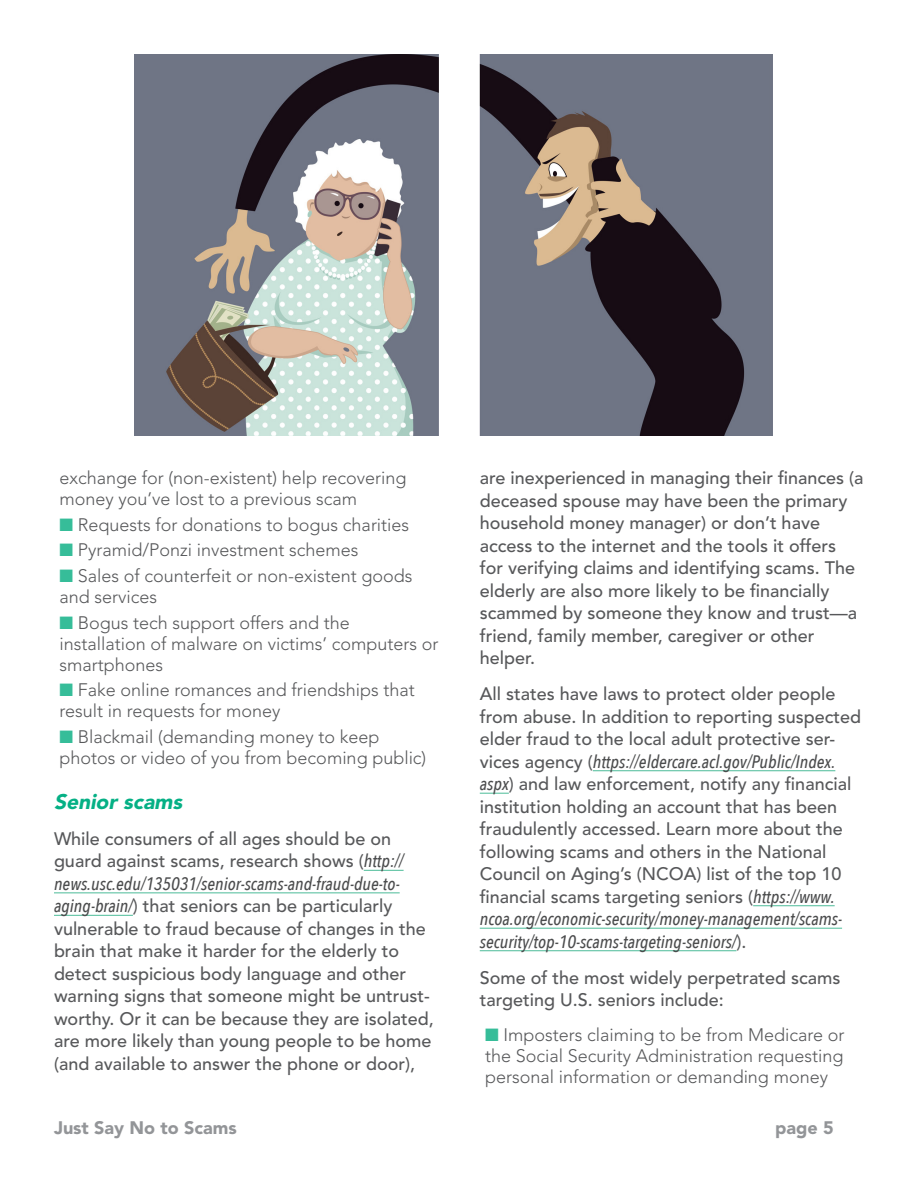
<style>
.page{position:relative;width:918px;height:1188px;background:#fff}
.page>*{position:absolute;margin:0;border:0;box-sizing:border-box;transform-origin:0 0}
.Subheads{font:italic 900 21px "Avenir LT Std";color:#05b085}
.Text{font:500 18px/22.5px "Avenir LT Std";color:#57585a}
.Bullets2{font:300 18px/21px "Avenir LT Std";color:#57585a}
.t1{font:900 18px "Avenir LT Std";color:#939598}
.s1{color:#36bd99}
.s2{font-family:"Avenir Next Condensed";font-style:italic;color:#4b4c4d}
</style>
<div class="page">
<hr style="left:364px;top:870px;width:40px;height:1px;background:#60c3a4">
<hr style="left:54px;top:892px;width:346px;height:1px;background:#60c3a4">
<hr style="left:54px;top:915px;width:79px;height:1px;background:#60c3a4">
<hr style="left:593px;top:770px;width:242px;height:1px;background:#60c3a4">
<svg style="left:480px;top:793px;width:29px;height:1px"></svg>
<hr style="left:753px;top:905px;width:82px;height:1px;background:#60c3a4">
<hr style="left:480px;top:928px;width:362px;height:1px;background:#60c3a4">
<hr style="left:480px;top:950px;width:256px;height:1px;background:#60c3a4">
<img style="left:134px;top:54px;width:305px;height:381px">
<img style="left:479px;top:54px;width:293px;height:381px">
<p class="Bullets2" style="left:59px;top:468px;width:349px">exchange for (non-existent) help recovering money you’ve lost to a previous scam</p>
<p class="Bullets2" style="left:59px;top:514px;width:351px"><span class="s1">■</span> Requests for donations to bogus charities</p>
<p class="Bullets2" style="left:59px;top:540px;width:301px"><span class="s1">■</span> Pyramid/Ponzi investment schemes</p>
<p class="Bullets2" style="left:59px;top:565px;width:355px"><span class="s1">■</span> Sales of counterfeit or non-existent goods and services</p>
<p class="Bullets2" style="left:59px;top:612px;width:381px"><span class="s1">■</span> Bogus tech support offers and the installation of malware on victims’ computers or smartphones</p>
<p class="Bullets2" style="left:59px;top:680px;width:357px"><span class="s1">■</span> Fake online romances and friendships that result in requests for money</p>
<p class="Bullets2" style="left:59px;top:726px;width:368px"><span class="s1">■</span> Blackmail (demanding money to keep photos or video of you from becoming public)</p>
<p class="Subheads" style="left:54px;top:789px;width:134px">Senior scams</p>
<p class="Text" style="left:54px;top:828px;width:381px">While consumers of all ages should be on guard against scams, research shows (<span class="s2">http:// news.usc.edu/135031/senior-scams-and-fraud-due-to&shy;aging-brain/</span>) that seniors can be particularly vulnerable to fraud because of changes in the brain that make it harder for the elderly to detect suspicious body language and other warning signs that someone might be untrust&shy;worthy. Or it can be because they are isolated, are more likely than young people to be home (and available to answer the phone or door),</p>
<p class="Text" style="left:480px;top:467px;width:385px">are inexperienced in managing their finances (a deceased spouse may have been the primary household money manager) or don’t have access to the internet and the tools it offers for verifying claims and identifying scams. The elderly are also more likely to be financially scammed by someone they know and trust—a friend, family member, caregiver or other helper.</p>
<p class="Text" style="left:480px;top:683px;width:383px">All states have laws to protect older people from abuse. In addition to reporting suspected elder fraud to the local adult protective ser&shy;vices agency (<span class="s2">https://eldercare.acl.gov/Public/Index. aspx</span>) and law enforcement, notify any financial institution holding an account that has been fraudulently accessed. Learn more about the following scams and others in the National Council on Aging’s (NCOA) list of the top 10 financial scams targeting seniors (<span class="s2">https://www. ncoa.org/economic-security/money-management/scams&shy;security/top-10-scams-targeting-seniors/</span>).</p>
<p class="Text" style="left:480px;top:967px;width:362px">Some of the most widely perpetrated scams targeting U.S. seniors include:</p>
<p class="Bullets2" style="left:485px;top:1024px;width:361px;text-align:justify"><span class="s1">■</span> Imposters claiming to be from Medicare or the Social Security Administration requesting personal information or demanding money</p>
<p class="t1" style="left:54px;top:1116px;width:184px">Just Say No to Scams</p>
<p class="t1" style="left:775px;top:1116px;width:60px">page 5</p>
</div>
